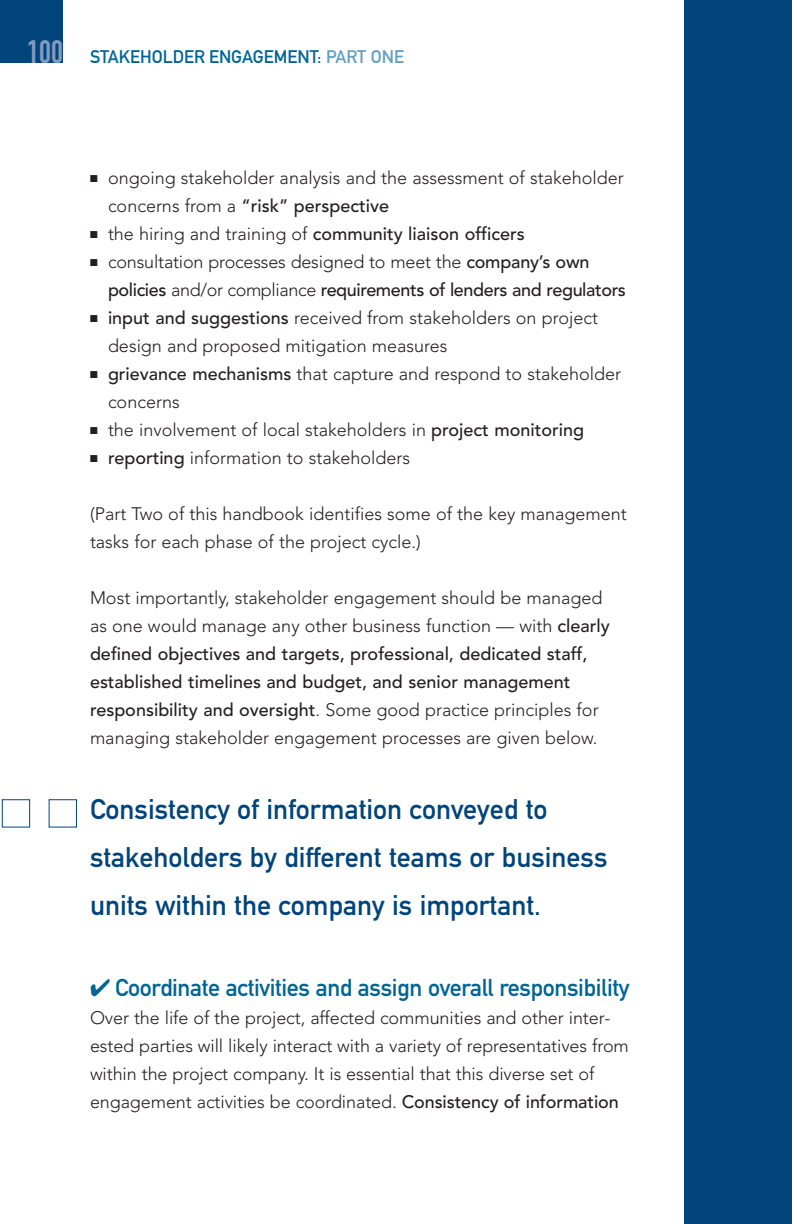
<style>
.page{position:relative;width:792px;height:1224px;background:#fff}
.page>*{position:absolute;margin:0;border:0;box-sizing:border-box;transform-origin:0 0}
.t1{font:28px/48px "DIN Mittelschrift";color:#00447c}
.t2{font:24px "DIN Mittelschrift";letter-spacing:-.015em;color:#006594}
.t3{font:300 18px/28px "Avenir";color:#231f20}
.t4{font:500 18px "Avenir";color:#231f20}
.t5{font:18px "DIN Mittelschrift";color:#006594}
.s1{font-family:"DIN Engschrift";font-size:32px;color:#829abf}
.s2{color:#629fc3}
.s3{font-weight:500}
.s4{font-weight:300}
</style>
<div class="page">
<div style="left:0;top:0;width:63px;height:63px;background:#00447c"></div>
<div style="left:684px;top:0;width:108px;height:1224px;background:#00447c"></div>
<div style="left:2px;top:799px;width:28px;height:29px;border:1px solid #00447c"></div>
<div style="left:49px;top:799px;width:28px;height:29px;border:1px solid #00447c"></div>
<p class="t5" style="left:27px;top:51px;width:378px"><span class="s1">100</span> STAKEHOLDER ENGAGEMENT: <span class="s2">PART ONE</span></p>
<p class="t3" style="left:108px;top:165px;width:517px;text-indent:-18px">■ ongoing stakeholder analysis and the assessment of stakeholder concerns from a <span class="s3">“risk” perspective</span></p>
<p class="t4" style="left:90px;top:226px;width:436px">■ <span class="s4">the hiring and training of</span> community liaison officers</p>
<p class="t3" style="left:108px;top:249px;width:519px;text-indent:-18px">■ consultation processes designed to meet the <span class="s3">company’s own policies</span> and/or compliance <span class="s3">requirements of lenders and regulators</span></p>
<p class="t3" style="left:108px;top:305px;width:492px;text-indent:-18px">■ <span class="s3">input and suggestions</span> received from stakeholders on project design and proposed mitigation measures</p>
<p class="t3" style="left:108px;top:361px;width:515px;text-indent:-18px">■ <span class="s3">grievance mechanisms</span> that capture and respond to stakeholder concerns</p>
<p class="t3" style="left:90px;top:417px;width:496px">■ the involvement of local stakeholders in <span class="s3">project monitoring</span></p>
<p class="t3" style="left:90px;top:445px;width:322px">■ <span class="s3">reporting</span> information to stakeholders</p>
<p class="t3" style="left:90px;top:501px;width:538px">(Part Two of this handbook identifies some of the key management tasks for each phase of the project cycle.)</p>
<p class="t3" style="left:90px;top:585px;width:521px">Most importantly, stakeholder engagement should be managed as one would manage any other business function — with <span class="s3">clearly defined objectives and targets, professional, dedicated staff, established timelines and budget, and senior management responsibility and oversight</span>. Some good practice principles for managing stakeholder engagement processes are given below.</p>
<h1 class="t1" style="left:90px;top:788px;width:519px">Consistency of information conveyed to stakeholders by different teams or business units within the company is important.</h1>
<h2 class="t2" style="left:90px;top:979px;width:541px">✔ Coordinate activities and assign overall responsibility</h2>
<p class="t3" style="left:90px;top:1005px;width:540px">Over the life of the project, affected communities and other inter&shy;ested parties will likely interact with a variety of representatives from within the project company. It is essential that this diverse set of engagement activities be coordinated. <span class="s3">Consistency of information</span></p>
</div>
